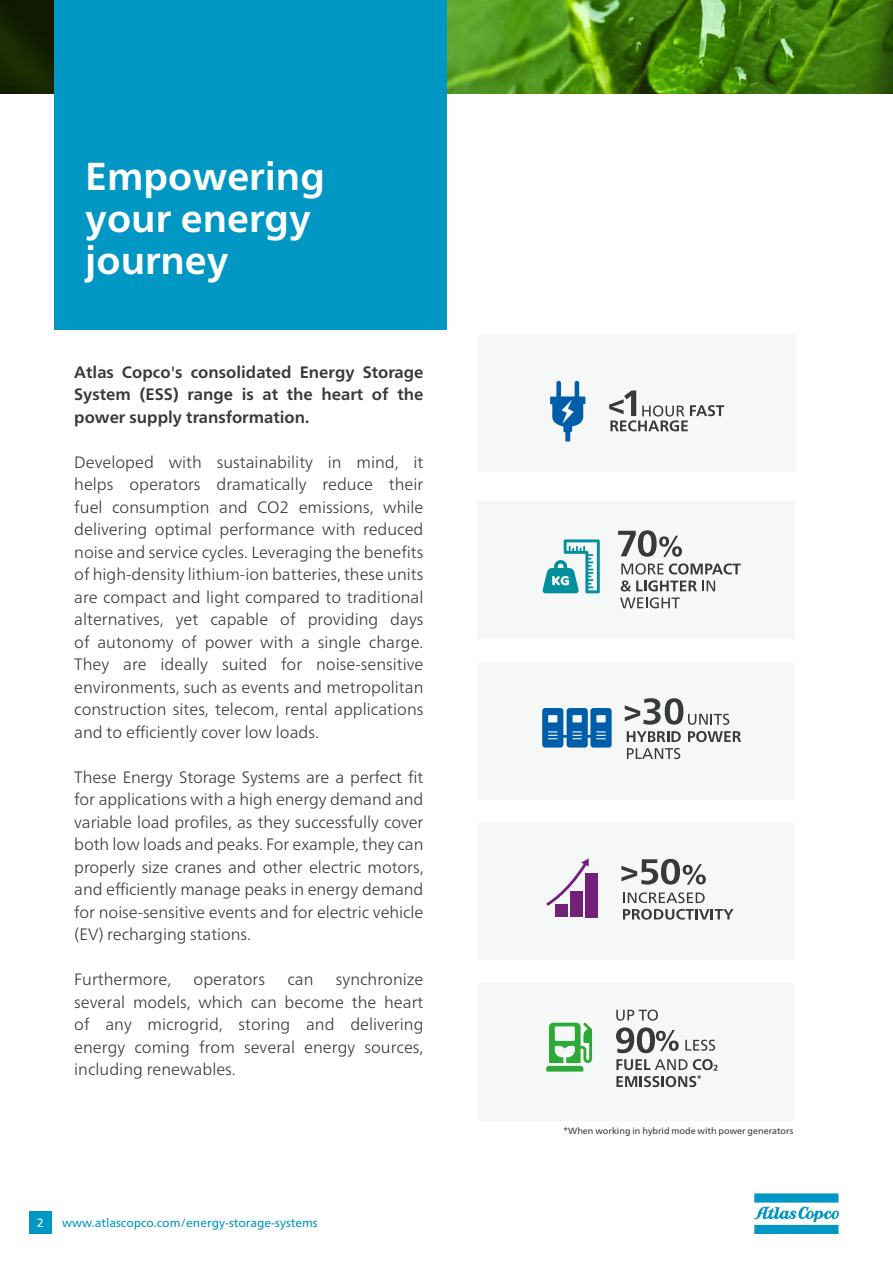
<style>
.page{position:relative;width:893px;height:1263px;background:#fff}
.page>*{position:absolute;margin:0;border:0;box-sizing:border-box;transform-origin:0 0}
.t1{font:700 39px/42px "Neue Frutiger World";color:#fff}
.t2{font:300 16.5px/22.5px "Neue Frutiger World";color:#373a3b;text-align:justify}
.t3{font:700 16.5px/22.5px "Neue Frutiger World";color:#373a3b;text-align:justify}
.t4{font:12px "Neue Frutiger World";color:#0097c4}
.t5{font:12px "Neue Frutiger World";color:#fff}
.t6{font:9px "Neue Frutiger World";color:#373a3b}
.t7{font:700 9px "Neue Frutiger World";color:#373a3b}
</style>
<div class="page">
<svg style="left:754px;top:1193px;width:85px;height:41px"></svg>
<div style="left:29px;top:1211px;width:22px;height:23px;background:#0097c4"></div>
<img style="left:0;top:0;width:893px;height:94px">
<div style="left:478px;top:334px;width:318px;height:138px;background:#f6f7f7"></div>
<div style="left:477px;top:501px;width:318px;height:138px;background:#f6f7f7"></div>
<div style="left:477px;top:662px;width:318px;height:138px;background:#f6f7f7"></div>
<div style="left:477px;top:822px;width:318px;height:138px;background:#f6f7f7"></div>
<div style="left:477px;top:982px;width:318px;height:138px;background:#f6f7f7"></div>
<svg style="left:550px;top:381px;width:35px;height:60px"></svg>
<svg style="left:609px;top:390px;width:115px;height:41px"></svg>
<svg style="left:618px;top:530px;width:64px;height:27px"></svg>
<svg style="left:621px;top:563px;width:120px;height:11px"></svg>
<svg style="left:621px;top:580px;width:94px;height:11px"></svg>
<svg style="left:620px;top:597px;width:60px;height:11px"></svg>
<svg style="left:542px;top:539px;width:58px;height:54px"></svg>
<div style="left:54px;top:0;width:392px;height:329px;background:#0097c4"></div>
<div style="left:555px;top:904px;width:13px;height:13px;background:#72217b"></div>
<div style="left:570px;top:891px;width:13px;height:26px;background:#72217b"></div>
<div style="left:585px;top:873px;width:13px;height:44px;background:#72217b"></div>
<svg style="left:546px;top:858px;width:43px;height:48px"></svg>
<svg style="left:621px;top:859px;width:85px;height:26px"></svg>
<svg style="left:623px;top:892px;width:82px;height:11px"></svg>
<svg style="left:623px;top:909px;width:110px;height:11px"></svg>
<svg style="left:546px;top:1022px;width:46px;height:49px"></svg>
<svg style="left:685px;top:1040px;width:30px;height:11px"></svg>
<svg style="left:616px;top:1009px;width:42px;height:12px"></svg>
<svg style="left:616px;top:1059px;width:102px;height:28px"></svg>
<svg style="left:616px;top:1027px;width:63px;height:26px"></svg>
<svg style="left:542px;top:708px;width:70px;height:39px;background:#317cb8"></svg>
<svg style="left:688px;top:731px;width:53px;height:11px"></svg>
<svg style="left:627px;top:748px;width:53px;height:11px"></svg>
<svg style="left:625px;top:698px;width:104px;height:27px"></svg>
<svg style="left:627px;top:731px;width:54px;height:11px"></svg>
<h1 class="t1" style="left:85px;top:155px;width:241px">Empowering your energy journey</h1>
<p class="t3" style="left:74px;top:360px;width:351px">Atlas Copco's consolidated Energy Storage System (ESS) range is at the heart of the power supply transformation.</p>
<p class="t2" style="left:74px;top:451px;width:351px">Developed with sustainability in mind, it helps operators dramatically reduce their fuel consumption and CO2 emissions, while delivering optimal performance with reduced noise and service cycles. Leveraging the benefits of high-density lithium-ion batteries, these units are compact and light compared to traditional alternatives, yet capable of providing days of autonomy of power with a single charge.<br>They are ideally suited for noise-sensitive environments, such as events and metropolitan construction sites, telecom, rental applications and to efficiently cover low loads.</p>
<p class="t2" style="left:74px;top:766px;width:351px">These Energy Storage Systems are a perfect fit for applications with a high energy demand and variable load profiles, as they successfully cover both low loads and peaks. For example, they can properly size cranes and other electric motors, and efficiently manage peaks in energy demand for noise-sensitive events and for electric vehicle (EV) recharging stations.</p>
<p class="t2" style="left:74px;top:968px;width:99px">Furthermore,</p>
<p class="t2" style="left:194px;top:968px;width:73px">operators</p>
<p class="t2" style="left:287px;top:968px;width:28px">can</p>
<p class="t2" style="left:74px;top:968px;width:351px;text-indent:262px">synchronize several models, which can become the heart of any microgrid, storing and delivering energy coming from several energy sources, including renewables.</p>
<p class="t5" style="left:37px;top:1214px;width:8px">2</p>
<p class="t4" style="left:62px;top:1213px;width:257px">www.atlascopco.com/energy-storage-systems</p>
<p class="t7" style="left:697px;top:1070px;width:7px">*</p>
<p class="t6" style="left:564px;top:1124px;width:231px">*When working in hybrid mode with power generators</p>
</div>
